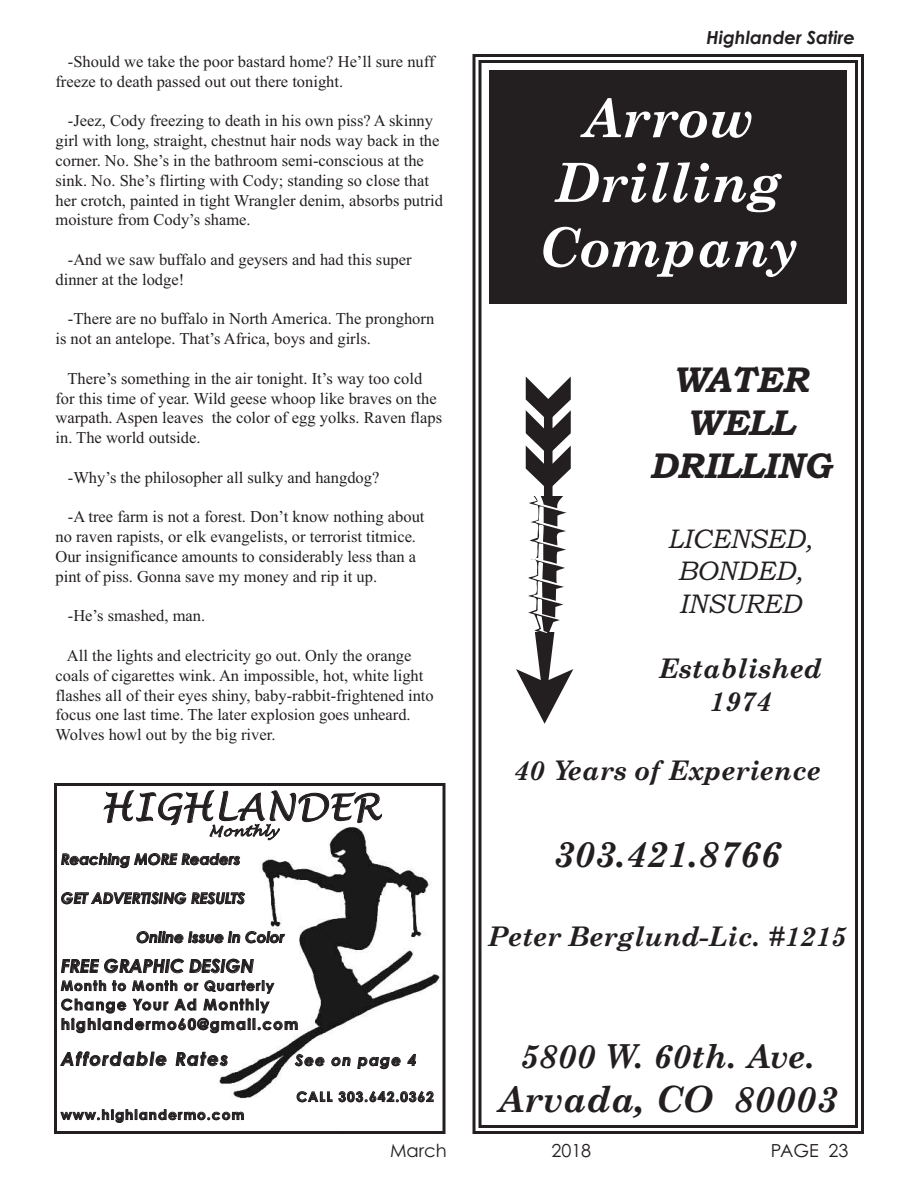
<style>
.page{position:relative;width:918px;height:1188px;background:#fff}
.page>*{position:absolute;margin:0;border:0;box-sizing:border-box;transform-origin:0 0}
.t1{font:italic 700 54px/64.8px "Century Schoolbook";color:#fff;text-align:center}
.t2{font:italic 700 36px "Century Schoolbook";color:#231f20}
.t3{font:italic 700 36px/43.3px "Bookman Old Style";color:#231f20;text-align:center}
.t4{font:italic 36px "Lucida Handwriting";letter-spacing:.03em;color:#231f20}
.t5{font:italic 700 33px "Century Schoolbook";color:#231f20}
.t6{font:italic 700 27px/32.4px "Century Schoolbook";color:#231f20;text-align:center}
.t7{font:italic 27px/32.5px "Bookman Old Style";color:#231f20;text-align:center}
.t8{font:18px "Century Gothic Bold Italic TT";letter-spacing:.015em;color:#231f20}
.t9{font:italic 700 18px "Century Gothic";color:#231f20}
.t10{font:18px "Century Gothic";color:#231f20}
.t11{font:18px "Century Gothic Bold Italic TT";letter-spacing:.09em;color:#231f20}
.t12{font:16.5px/19.8px "Times New Roman";color:#231f20}
.t13{font:15px "Century Gothic Bold Italic TT";color:#231f20}
.t14{font:15px/19.5px "Century Gothic Bold TT";letter-spacing:.085em;color:#231f20}
.t15{font:15px "Century Gothic Bold Italic TT";letter-spacing:.085em;color:#231f20}
.t16{font:13.5px "Century Gothic Bold TT";letter-spacing:.09em;color:#231f20}
.t17{font:italic 13.5px "Lucida Handwriting";color:#231f20}
</style>
<div class="page">
<div style="left:472px;top:54px;width:392px;height:1080px;border:3px solid #231f20"></div>
<div style="left:478px;top:60px;width:380px;height:1068px;border:3px solid #231f20"></div>
<svg style="left:516px;top:376px;width:58px;height:348px"></svg>
<div style="left:489px;top:70px;width:358px;height:234px;background:#231f20"></div>
<img style="left:219px;top:827px;width:221px;height:272px">
<div style="left:54px;top:783px;width:392px;height:351px;border:3px solid #231f20"></div>
<p class="t12" style="left:55px;top:51px;width:381px;text-indent:12px">-Should we take the poor bastard home? He’ll sure nuff freeze to death passed out out there tonight.</p>
<p class="t12" style="left:55px;top:111px;width:389px;text-indent:12px">-Jeez, Cody freezing to death in his own piss? A skinny girl with long, straight, chestnut hair nods way back in the corner. No. She’s in the bathroom semi-conscious at the sink. No. She’s flirting with Cody; standing so close that her crotch, painted in tight Wrangler denim, absorbs putrid moisture from Cody’s shame.</p>
<p class="t12" style="left:55px;top:249px;width:358px;text-indent:12px">-And we saw buffalo and geysers and had this super dinner at the lodge!</p>
<p class="t12" style="left:55px;top:309px;width:380px;text-indent:12px">-There are no buffalo in North America. The pronghorn is not an antelope. That’s Africa, boys and girls.</p>
<p class="t12" style="left:55px;top:368px;width:388px;text-indent:12px">There’s something in the air tonight. It’s way too cold for this time of year. Wild geese whoop like braves on the warpath. Aspen leaves the color of egg yolks. Raven flaps in. The world outside.</p>
<p class="t12" style="left:68px;top:467px;width:313px">-Why’s the philosopher all sulky and hangdog?</p>
<p class="t12" style="left:55px;top:507px;width:371px;text-indent:12px">-A tree farm is not a forest. Don’t know nothing about no raven rapists, or elk evangelists, or terrorist titmice.<br>Our insignificance amounts to considerably less than a pint of piss. Gonna save my money and rip it up.</p>
<p class="t12" style="left:68px;top:606px;width:139px">-He’s smashed, man.</p>
<p class="t12" style="left:55px;top:645px;width:380px;text-indent:11px">All the lights and electricity go out. Only the orange coals of cigarettes wink. An impossible, hot, white light flashes all of their eyes shiny, baby-rabbit-frightened into focus one last time. The later explosion goes unheard.<br>Wolves howl out by the big river.</p>
<p class="t4" style="left:101px;top:786px;width:281px">HIGHLANDER</p>
<p class="t17" style="left:208px;top:823px;width:70px">Monthly</p>
<p class="t13" style="left:61px;top:851px;width:181px">Reaching MORE Readers</p>
<p class="t13" style="left:61px;top:890px;width:186px">GET ADVERTISING RESULTS</p>
<p class="t13" style="left:136px;top:929px;width:150px">Online Issue in Color</p>
<p class="t8" style="left:61px;top:956px;width:194px">FREE GRAPHIC DESIGN</p>
<p class="t16" style="left:61px;top:978px;width:214px">Month to Month or Quarterly</p>
<p class="t14" style="left:61px;top:995px;width:239px">Change Your Ad Monthly highlandermo60@gmail.com</p>
<p class="t11" style="left:61px;top:1049px;width:169px">Affordable Rates</p>
<p class="t15" style="left:295px;top:1052px;width:122px">See on page 4</p>
<p class="t16" style="left:296px;top:1089px;width:139px">CALL 303.642.0362</p>
<p class="t16" style="left:61px;top:1107px;width:185px">www.highlandermo.com</p>
<p class="t9" style="left:706px;top:28px;width:150px">Highlander Satire</p>
<p class="t1" style="left:538px;top:86px;width:260px">Arrow<br>Drilling<br>Company</p>
<p class="t3" style="left:650px;top:357px;width:183px">WATER<br>WELL<br>DRILLING</p>
<p class="t7" style="left:668px;top:522px;width:147px">LICENSED,<br>BONDED,<br>INSURED</p>
<p class="t6" style="left:659px;top:653px;width:165px">Established<br>1974</p>
<p class="t6" style="left:514px;top:755px;width:309px">40 Years of Experience</p>
<p class="t2" style="left:554px;top:833px;width:229px">303.421.8766</p>
<p class="t6" style="left:488px;top:921px;width:360px">Peter Berglund-Lic. #1215</p>
<p class="t5" style="left:520px;top:1038px;width:297px">5800 W. 60th. Ave.</p>
<p class="t2" style="left:498px;top:1078px;width:341px">Arvada, CO 80003</p>
<p class="t10" style="left:390px;top:1140px;width:58px">March</p>
<p class="t10" style="left:551px;top:1140px;width:41px">2018</p>
<p class="t10" style="left:771px;top:1140px;width:79px">PAGE 23</p>
</div>
